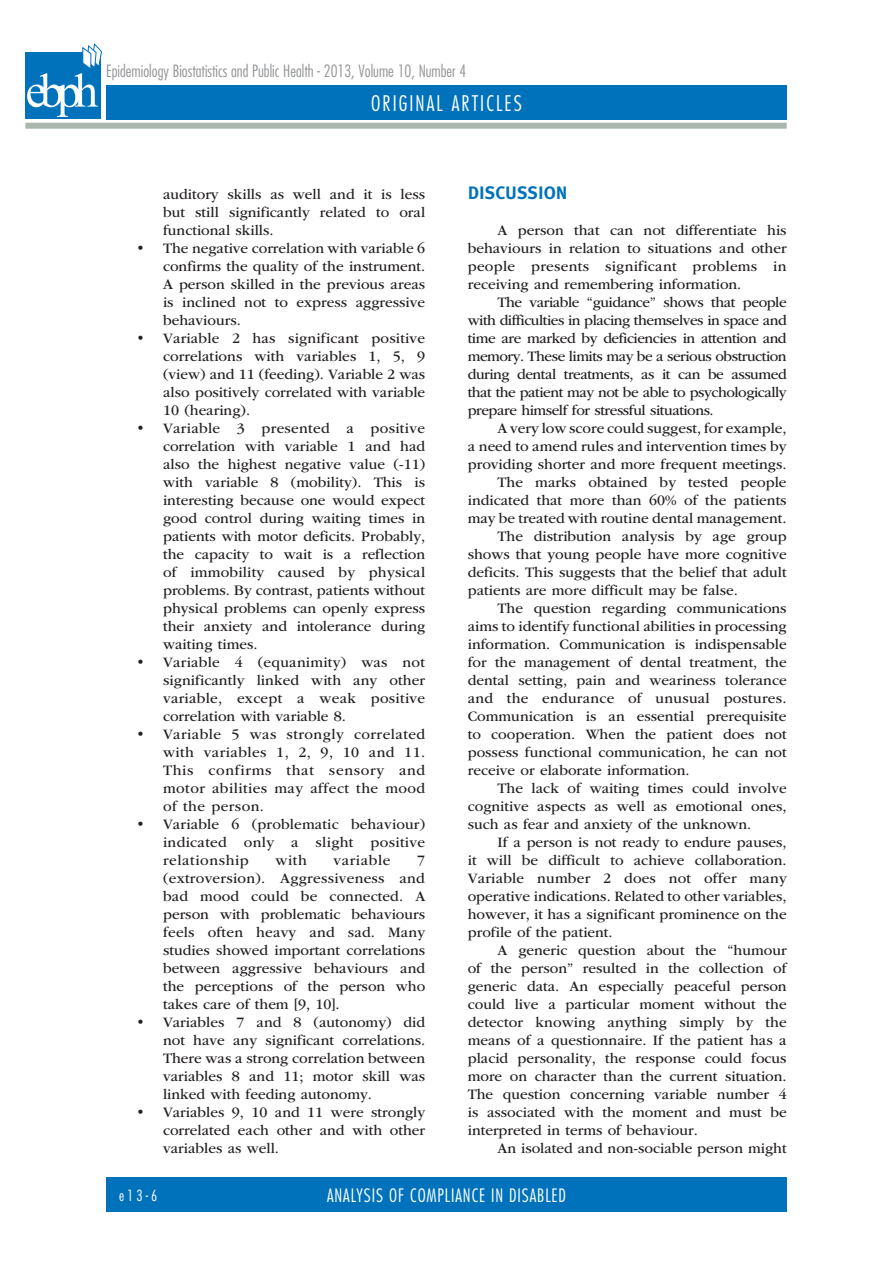
<style>
.page{position:relative;width:893px;height:1263px;background:#fff}
.page>*{position:absolute;margin:0;border:0;box-sizing:border-box;transform-origin:0 0}
.t1{font:300 condensed 21px "Futura Std";letter-spacing:.1em;color:#fff}
.t2{font:300 condensed 18px "Futura Std";color:#fff}
.t3{font:700 18px "Meta Plus";color:#0072bc}
.t4{font:300 condensed 16.5px "Futura Std";color:#939598}
.t5{font:15px/18px "ITC Garamond Std";color:#231f20;text-align:justify}
.t6{font:15px "ITC Garamond Std";letter-spacing:.04em;color:#231f20}
.t7{font:300 condensed 15px "Futura Std";color:#fff}
</style>
<div class="page">
<div style="left:106px;top:85px;width:681px;height:34px;background:#0072bc"></div>
<div style="left:106px;top:1178px;width:681px;height:34px;background:#0072bc"></div>
<div style="left:25px;top:123px;width:762px;height:6px;background:#a9b7ae"></div>
<div style="left:25px;top:52px;width:76px;height:67px;background:#0072bc"></div>
<svg style="left:27px;top:43px;width:75px;height:74px"></svg>
<p class="t4" style="left:106px;top:62px;width:361px">Epidemiology Biostatistics and Public Health - 2013, Volume 10, Number 4</p>
<h1 class="t1" style="left:371px;top:91px;width:152px">ORIGINAL ARTICLES</h1>
<p class="t5" style="left:163px;top:185px;width:264px">auditory skills as well and it is less but still significantly related to oral functional skills.</p>
<p class="t5" style="left:163px;top:239px;width:264px;text-indent:-27px">• The negative correlation with variable 6 confirms the quality of the instrument.<br>A person skilled in the previous areas is inclined not to express aggressive behaviours.</p>
<p class="t5" style="left:163px;top:329px;width:264px;text-indent:-27px">• Variable 2 has significant positive correlations with variables 1, 5, 9 (view) and 11 (feeding). Variable 2 was also positively correlated with variable 10 (hearing).</p>
<p class="t5" style="left:163px;top:419px;width:264px;text-indent:-27px">• Variable 3 presented a positive correlation with variable 1 and had also the highest negative value (-11) with variable 8 (mobility). This is interesting because one would expect good control during waiting times in patients with motor deficits. Probably, the capacity to wait is a reflection of immobility caused by physical problems. By contrast, patients without physical problems can openly express their anxiety and intolerance during waiting times.</p>
<p class="t5" style="left:163px;top:653px;width:263px;text-indent:-27px">• Variable 4 (equanimity) was not significantly linked with any other variable, except a weak positive correlation with variable 8.</p>
<p class="t5" style="left:163px;top:725px;width:264px;text-indent:-27px">• Variable 5 was strongly correlated with variables 1, 2, 9, 10 and 11.<br>This confirms that sensory and motor abilities may affect the mood of the person.</p>
<p class="t5" style="left:163px;top:815px;width:264px;text-indent:-27px">• Variable 6 (problematic behaviour) indicated only a slight positive relationship</p>
<p class="t5" style="left:275px;top:851px;width:33px">with</p>
<p class="t6" style="left:333px;top:852px;width:58px">variable</p>
<p class="t5" style="left:163px;top:851px;width:264px;text-indent:254px">7 (extroversion). Aggressiveness and bad mood could be connected. A person with problematic behaviours feels often heavy and sad. Many studies showed important correlations between aggressive behaviours and the perceptions of the person who takes care of them [9, 10].</p>
<p class="t5" style="left:163px;top:1013px;width:264px;text-indent:-27px">• Variables 7 and 8 (autonomy) did not have any significant correlations.<br>There was a strong correlation between variables 8 and 11; motor skill was linked with feeding autonomy.</p>
<p class="t5" style="left:163px;top:1103px;width:264px;text-indent:-27px">• Variables 9, 10 and 11 were strongly correlated each other and with other variables as well.</p>
<p class="t3" style="left:468px;top:182px;width:29px">DISCUSS</p>
<p class="t3" style="left:538px;top:182px;width:18px">ION</p>
<p class="t5" style="left:468px;top:221px;width:320px;text-indent:30px">A person that can not differentiate his behaviours in relation to situations and other people presents significant problems in receiving and remembering information.</p>
<p class="t5" style="left:468px;top:293px;width:320px;text-indent:30px">The variable “guidance” shows that people with difficulties in placing themselves in space and time are marked by deficiencies in attention and memory. These limits may be a serious obstruction during dental treatments, as it can be assumed that the patient may not be able to psychologically prepare himself for stressful situations.</p>
<p class="t5" style="left:497px;top:419px;width:291px">A very low score could suggest, for example,</p>
<p class="t5" style="left:468px;top:437px;width:320px">a need to amend rules and intervention times by</p>
<p class="t5" style="left:468px;top:455px;width:320px">providing shorter and more frequent meetings.</p>
<p class="t5" style="left:497px;top:473px;width:291px">The marks obtained by tested people</p>
<p class="t5" style="left:468px;top:491px;width:320px">indicated that more than 60% of the patients</p>
<p class="t5" style="left:468px;top:509px;width:320px">may be treated with routine dental management.</p>
<p class="t5" style="left:497px;top:527px;width:291px">The distribution analysis by age group</p>
<p class="t5" style="left:468px;top:545px;width:320px">shows that young people have more cognitive</p>
<p class="t5" style="left:468px;top:563px;width:320px">deficits. This suggests that the belief that adult</p>
<p class="t5" style="left:468px;top:581px;width:272px">patients are more difficult may be false.</p>
<p class="t5" style="left:497px;top:599px;width:291px">The question regarding communications</p>
<p class="t5" style="left:468px;top:617px;width:320px">aims to identify functional abilities in processing</p>
<p class="t5" style="left:468px;top:635px;width:320px">information. Communication is indispensable</p>
<p class="t5" style="left:468px;top:653px;width:320px">for the management of dental treatment, the</p>
<p class="t5" style="left:468px;top:671px;width:320px">dental setting, pain and weariness tolerance</p>
<p class="t5" style="left:468px;top:689px;width:320px">and the endurance of unusual postures.</p>
<p class="t5" style="left:468px;top:707px;width:320px">Communication is an essential prerequisite</p>
<p class="t5" style="left:468px;top:725px;width:320px">to cooperation. When the patient does not</p>
<p class="t5" style="left:468px;top:743px;width:320px">possess functional communication, he can not</p>
<p class="t5" style="left:468px;top:761px;width:223px">receive or elaborate information.</p>
<p class="t5" style="left:497px;top:779px;width:291px">The lack of waiting times could involve</p>
<p class="t5" style="left:468px;top:797px;width:320px">cognitive aspects as well as emotional ones,</p>
<p class="t5" style="left:468px;top:815px;width:285px">such as fear and anxiety of the unknown.</p>
<p class="t5" style="left:497px;top:833px;width:291px">If a person is not ready to endure pauses,</p>
<p class="t5" style="left:468px;top:851px;width:320px">it will be difficult to achieve collaboration.</p>
<p class="t5" style="left:468px;top:869px;width:321px">Variable number 2 does not offer many</p>
<p class="t5" style="left:468px;top:887px;width:320px">operative indications. Related to other variables,</p>
<p class="t5" style="left:468px;top:905px;width:320px">however, it has a significant prominence on the</p>
<p class="t5" style="left:468px;top:923px;width:146px">profile of the patient.</p>
<p class="t5" style="left:497px;top:941px;width:291px">A generic question about the “humour</p>
<p class="t5" style="left:468px;top:959px;width:320px">of the person” resulted in the collection of</p>
<p class="t5" style="left:468px;top:977px;width:320px">generic data. An especially peaceful person</p>
<p class="t5" style="left:468px;top:995px;width:320px">could live a particular moment without the</p>
<p class="t5" style="left:468px;top:1013px;width:321px">detector knowing anything simply by the</p>
<p class="t5" style="left:468px;top:1031px;width:320px">means of a questionnaire. If the patient has a</p>
<p class="t5" style="left:468px;top:1049px;width:320px">placid personality, the response could focus</p>
<p class="t5" style="left:468px;top:1067px;width:320px">more on character than the current situation.</p>
<p class="t5" style="left:468px;top:1085px;width:320px">The question concerning variable number 4</p>
<p class="t5" style="left:468px;top:1103px;width:320px">is associated with the moment and must be</p>
<p class="t5" style="left:468px;top:1121px;width:232px">interpreted in terms of behaviour.</p>
<p class="t5" style="left:497px;top:1139px;width:291px">An isolated and non-sociable person might</p>
<p class="t7" style="left:119px;top:1187px;width:40px">e13-6</p>
<p class="t2" style="left:327px;top:1185px;width:119px">Analysis of compliance</p>
<p class="t2" style="left:491px;top:1185px;width:34px">in disable</p>
<p class="t2" style="left:558px;top:1185px;width:9px">d</p>
</div>
